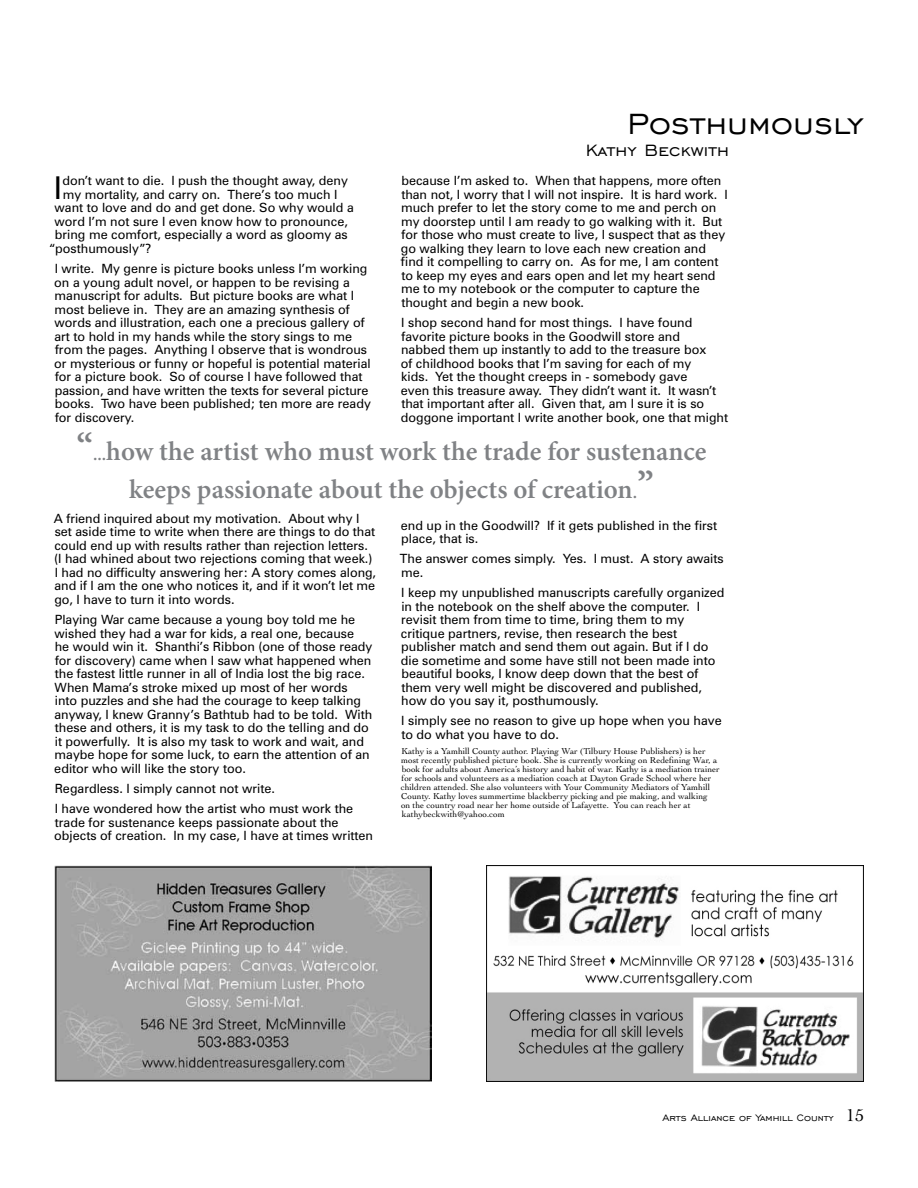
<style>
.page{position:relative;width:918px;height:1188px;background:#fff}
.page>*{position:absolute;margin:0;border:0;box-sizing:border-box;transform-origin:0 0}
.t1{font:37.5px "Engravers Gothic BT";letter-spacing:.01em;color:#000}
.t2{font:31.5px "Zurich BT";color:#000}
.t3{font:600 27px/37.5px "Minion Pro";color:#808285;text-align:center}
.t4{font:21px "Engravers Gothic BT";letter-spacing:.01em;color:#000}
.t5{font:12.75px/13.5px "Zurich BT";color:#000}
.t6{font:12px "Engravers Gothic BT";color:#000}
.t7{font:9px/9px "Cochin";color:#000}
.s1{font-size:39px}
.s2{font-size:18px}
.s3{font-family:"Cochin";font-size:18px}
</style>
<div class="page">
<img style="left:486px;top:866px;width:378px;height:216px">
<img style="left:54px;top:866px;width:378px;height:216px">
<h2 class="t2" style="left:54px;top:168px;width:10px">I</h2>
<p class="t5" style="left:63px;top:174px;width:287px">don’t want to die. I push the thought away, deny</p>
<p class="t5" style="left:63px;top:187px;width:276px">my mortality, and carry on. There’s too much I</p>
<p class="t5" style="left:55px;top:201px;width:301px">want to love and do and get done. So why would a</p>
<p class="t5" style="left:55px;top:214px;width:295px">word I’m not sure I even know how to pronounce,</p>
<p class="t5" style="left:55px;top:228px;width:295px">bring me comfort, especially a word as gloomy as</p>
<p class="t5" style="left:50px;top:241px;width:103px">“posthumously”?</p>
<p class="t5" style="left:54px;top:262px;width:318px">I write. My genre is picture books unless I’m working on a young adult novel, or happen to be revising a manuscript for adults. But picture books are what I most believe in. They are an amazing synthesis of words and illustration, each one a precious gallery of art to hold in my hands while the story sings to me from the pages. Anything I observe that is wondrous or mysterious or funny or hopeful is potential material for a picture book. So of course I have followed that passion, and have written the texts for several picture books. Two have been published; ten more are ready for discovery.</p>
<h1 class="t1" style="left:627px;top:103px;width:238px">Posthumously</h1>
<h3 class="t4" style="left:586px;top:139px;width:145px">Kathy Beckwith</h3>
<p class="t5" style="left:401px;top:174px;width:329px">because I’m asked to. When that happens, more often than not, I worry that I will not inspire. It is hard work. I much prefer to let the story come to me and perch on my doorstep until I am ready to go walking with it. But for those who must create to live, I suspect that as they go walking they learn to love each new creation and find it compelling to carry on. As for me, I am content to keep my eyes and ears open and let my heart send me to my notebook or the computer to capture the thought and begin a new book.</p>
<p class="t5" style="left:401px;top:316px;width:329px">I shop second hand for most things. I have found favorite picture books in the Goodwill store and<br>nabbed them up instantly to add to the treasure box<br>of childhood books that I’m saving for each of my<br>kids. Yet the thought creeps in - somebody gave<br>even this treasure away. They didn’t want it. It wasn’t that important after all. Given that, am I sure it is so doggone important I write another book, one that might</p>
<h3 class="t3" style="left:76px;top:433px;width:632px"><span class="s1">“</span><span class="s2">...</span>how the artist who must work the trade for sustenance keeps passionate about the objects of creation<span class="s2">.</span><span class="s1">”</span></h3>
<p class="t5" style="left:54px;top:511px;width:324px">A friend inquired about my motivation. About why I set aside time to write when there are things to do that could end up with results rather than rejection letters. (I had whined about two rejections coming that week.)<br>I had no difficulty answering her: A story comes along, and if I am the one who notices it, and if it won’t let me go, I have to turn it into words.</p>
<p class="t5" style="left:54px;top:613px;width:320px">Playing War came because a young boy told me he wished they had a war for kids, a real one, because<br>he would win it. Shanthi’s Ribbon (one of those ready for discovery) came when I saw what happened when the fastest little runner in all of India lost the big race.<br>When Mama’s stroke mixed up most of her words into puzzles and she had the courage to keep talking anyway, I knew Granny’s Bathtub had to be told. With these and others, it is my task to do the telling and do it powerfully. It is also my task to work and wait, and maybe hope for some luck, to earn the attention of an editor who will like the story too.</p>
<p class="t5" style="left:55px;top:778px;width:300px;line-height:20.2px">Regardless. I simply cannot not write.<br>I have wondered how the artist who must work the</p>
<p class="t5" style="left:54px;top:815px;width:320px">trade for sustenance keeps passionate about the objects of creation. In my case, I have at times written</p>
<p class="t5" style="left:401px;top:518px;width:318px">end up in the Goodwill? If it gets published in the first place, that is.</p>
<p class="t5" style="left:400px;top:552px;width:325px">The answer comes simply. Yes. I must. A story awaits me.</p>
<p class="t5" style="left:401px;top:586px;width:325px">I keep my unpublished manuscripts carefully organized in the notebook on the shelf above the computer. I revisit them from time to time, bring them to my critique partners, revise, then research the best publisher match and send them out again. But if I do die sometime and some have still not been made into beautiful books, I know deep down that the best of them very well might be discovered and published, how do you say it, posthumously.</p>
<p class="t5" style="left:401px;top:714px;width:322px">I simply see no reason to give up hope when you have to do what you have to do.</p>
<p class="t7" style="left:401px;top:747px;width:320px">Kathy is a Yamhill County author. Playing War (Tilbury House Publishers) is her most recently published picture book. She is currently working on Redefining War, a book for adults about America’s history and habit of war. Kathy is a mediation trainer for schools and volunteers as a mediation coach at Dayton Grade School where her children attended. She also volunteers with Your Community Mediators of Yamhill County. Kathy loves summertime blackberry picking and pie making, and walking<br>on the country road near her home outside of Lafayette. You can reach her at kathybeckwith@yahoo.com</p>
<p class="t6" style="left:662px;top:1111px;width:203px">Arts Alliance of Yamhill County <span class="s3">15</span></p>
</div>
